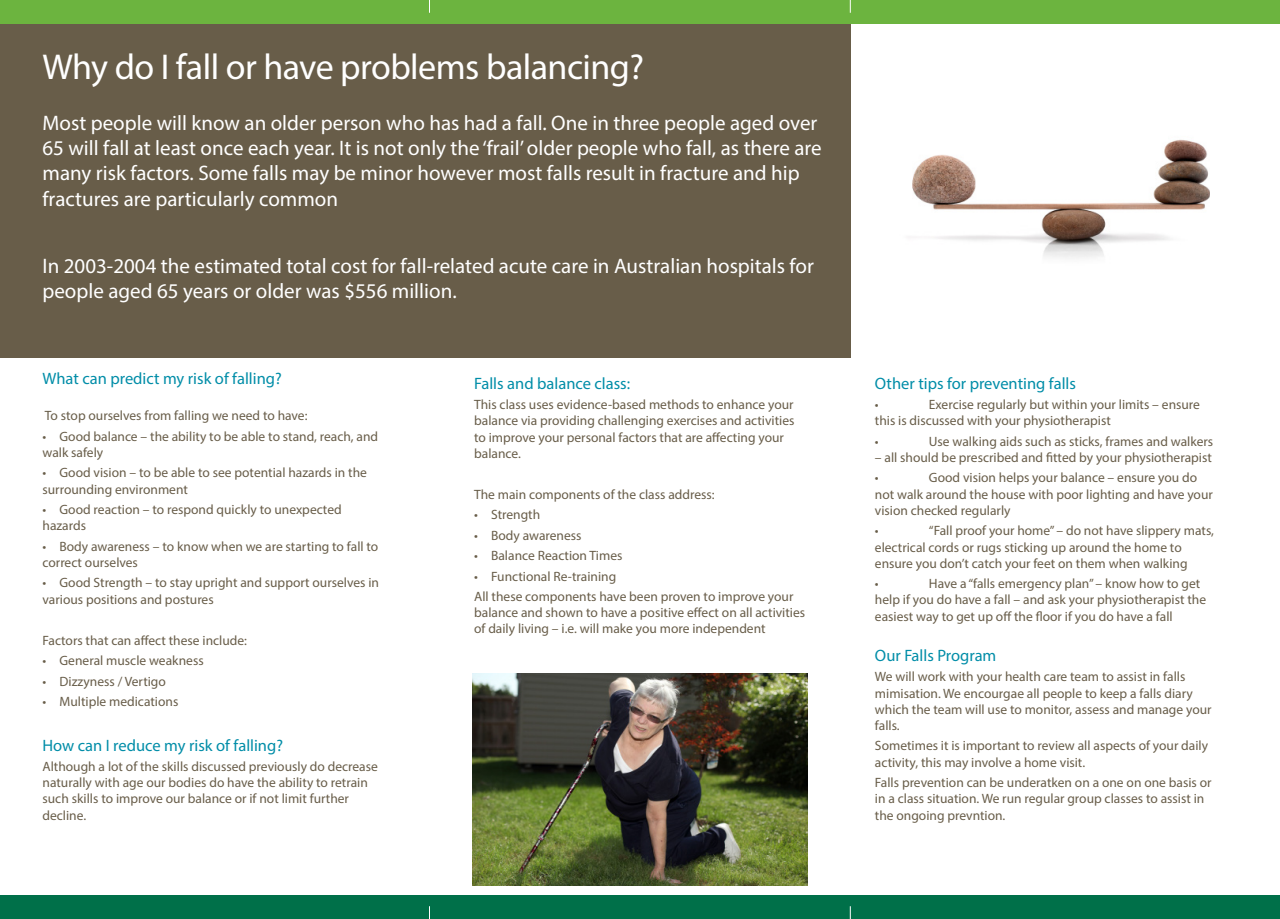
<style>
.page{position:relative;width:1280px;height:919px;background:#fff}
.page>*{position:absolute;margin:0;border:0;box-sizing:border-box;transform-origin:0 0}
.pilates_heading{font:36px "Myriad Pro";letter-spacing:-.015em;color:#fff}
.pilates_heading-2{font:21px/25.2px "Myriad Pro";color:#fff}
.pilates_heading-3{font:16.5px "Myriad Pro";color:#008da8}
.body{font:16.5px "Myriad Pro";color:#008da8}
.body-2{font:13.5px/16.2px "Myriad Pro";color:#685d49}
.pilates_heading-4{font:13.5px/16.2px "Myriad Pro";color:#685d49}
</style>
<div class="page">
<div style="left:0;top:0;width:850px;height:357px;background:#685d49"></div>
<div style="left:0;top:895px;width:1280px;height:23px;background:#007049"></div>
<div style="left:0;top:0;width:1280px;height:23px;background:#6cb43f"></div>
<svg style="left:429px;top:0;width:1px;height:13px"></svg>
<svg style="left:850px;top:0;width:1px;height:13px"></svg>
<svg style="left:429px;top:906px;width:1px;height:12px"></svg>
<svg style="left:850px;top:906px;width:1px;height:12px"></svg>
<img style="left:472px;top:673px;width:336px;height:211px">
<img style="left:912px;top:139px;width:298px;height:119px">
<p class="pilates_heading" style="left:43px;top:45px;width:603px">Why do I fall or have problems balancing?</p>
<p class="pilates_heading-2" style="left:43px;top:110px;width:781px">Most people will know an older person who has had a fall. One in three people aged over 65 will fall at least once each year. It is not only the ‘frail’older people who fall, as there are many risk factors. Some falls may be minor however most falls result in fracture and hip fractures are particularly common</p>
<p class="pilates_heading-2" style="left:43px;top:253px;width:773px">In 2003-2004 the estimated total cost for fall-related acute care in Australian hospitals for people aged 65 years or older was $556 million.</p>
<p class="pilates_heading-3" style="left:43px;top:368px;width:241px">What can predict my risk of falling?</p>
<p class="body-2" style="left:45px;top:407px;width:264px">To stop ourselves from falling we need to have:</p>
<p class="body-2" style="left:43px;top:428px;width:337px">• Good balance – the ability to be able to stand, reach, and walk safely</p>
<p class="body-2" style="left:43px;top:464px;width:326px">• Good vision – to be able to see potential hazards in the surrounding environment</p>
<p class="body-2" style="left:43px;top:501px;width:301px">• Good reaction – to respond quickly to unexpected hazards</p>
<p class="body-2" style="left:43px;top:538px;width:337px">• Body awareness – to know when we are starting to fall to correct ourselves</p>
<p class="body-2" style="left:43px;top:574px;width:338px">• Good Strength – to stay upright and support ourselves in various positions and postures</p>
<p class="body-2" style="left:43px;top:631px;width:206px">Factors that can affect these include:</p>
<p class="body-2" style="left:43px;top:652px;width:163px">• General muscle weakness</p>
<p class="body-2" style="left:43px;top:672px;width:125px">• Dizzyness / Vertigo</p>
<p class="body-2" style="left:43px;top:693px;width:137px">• Multiple medications</p>
<p class="body" style="left:43px;top:734px;width:242px">How can I reduce my risk of falling?</p>
<p class="body-2" style="left:43px;top:758px;width:337px">Although a lot of the skills discussed previously do decrease naturally with age our bodies do have the ability to retrain such skills to improve our balance or if not limit further decline.</p>
<p class="body" style="left:474px;top:373px;width:158px">Falls and balance class:</p>
<p class="body-2" style="left:474px;top:396px;width:322px">This class uses evidence-based methods to enhance your balance via providing challenging exercises and activities to improve your personal factors that are affecting your balance.</p>
<p class="body-2" style="left:474px;top:486px;width:242px">The main components of the class address:</p>
<p class="body-2" style="left:474px;top:506px;width:68px">• Strength</p>
<p class="body-2" style="left:474px;top:526px;width:109px">• Body awareness</p>
<p class="body-2" style="left:474px;top:547px;width:150px">• Balance Reaction Times</p>
<p class="body-2" style="left:474px;top:567px;width:144px">• Functional Re-training</p>
<p class="body-2" style="left:474px;top:588px;width:333px">All these components have been proven to improve your balance and shown to have a positive effect on all activities of daily living – i.e. will make you more independent</p>
<p class="pilates_heading-3" style="left:875px;top:373px;width:203px">Other tips for preventing falls</p>
<p class="pilates_heading-4" style="left:875px;top:396px;width:5px">•</p>
<p class="pilates_heading-4" style="left:875px;top:396px;width:327px;text-indent:54px">Exercise regularly but within your limits – ensure this is discussed with your physiotherapist</p>
<p class="pilates_heading-4" style="left:875px;top:433px;width:5px">•</p>
<p class="pilates_heading-4" style="left:929px;top:433px;width:286px">Use walking aids such as sticks, frames and walkers</p>
<p class="pilates_heading-4" style="left:875px;top:449px;width:338px">– all should be prescribed and fitted by your physiotherapist</p>
<p class="pilates_heading-4" style="left:875px;top:469px;width:5px">•</p>
<p class="pilates_heading-4" style="left:875px;top:469px;width:339px;text-indent:54px">Good vision helps your balance – ensure you do not walk around the house with poor lighting and have your vision checked regularly</p>
<p class="pilates_heading-4" style="left:875px;top:522px;width:5px">•</p>
<p class="pilates_heading-4" style="left:875px;top:522px;width:341px;text-indent:54px">“Fall proof your home” – do not have slippery mats, electrical cords or rugs sticking up around the home to ensure you don’t catch your feet on them when walking</p>
<p class="pilates_heading-4" style="left:875px;top:575px;width:5px">•</p>
<p class="pilates_heading-4" style="left:875px;top:575px;width:333px;text-indent:54px">Have a “falls emergency plan” – know how to get help if you do have a fall – and ask your physiotherapist the easiest way to get up off the floor if you do have a fall</p>
<p class="pilates_heading-3" style="left:875px;top:645px;width:123px">Our Falls Program</p>
<p class="pilates_heading-4" style="left:875px;top:668px;width:338px">We will work with your health care team to assist in falls mimisation. We encourgae all people to keep a falls diary which the team will use to monitor, assess and manage your falls.</p>
<p class="pilates_heading-4" style="left:875px;top:737px;width:335px">Sometimes it is important to review all aspects of your daily activity, this may involve a home visit.</p>
<p class="pilates_heading-4" style="left:875px;top:774px;width:338px">Falls prevention can be underatken on a one on one basis or in a class situation. We run regular group classes to assist in the ongoing prevntion.</p>
</div>
